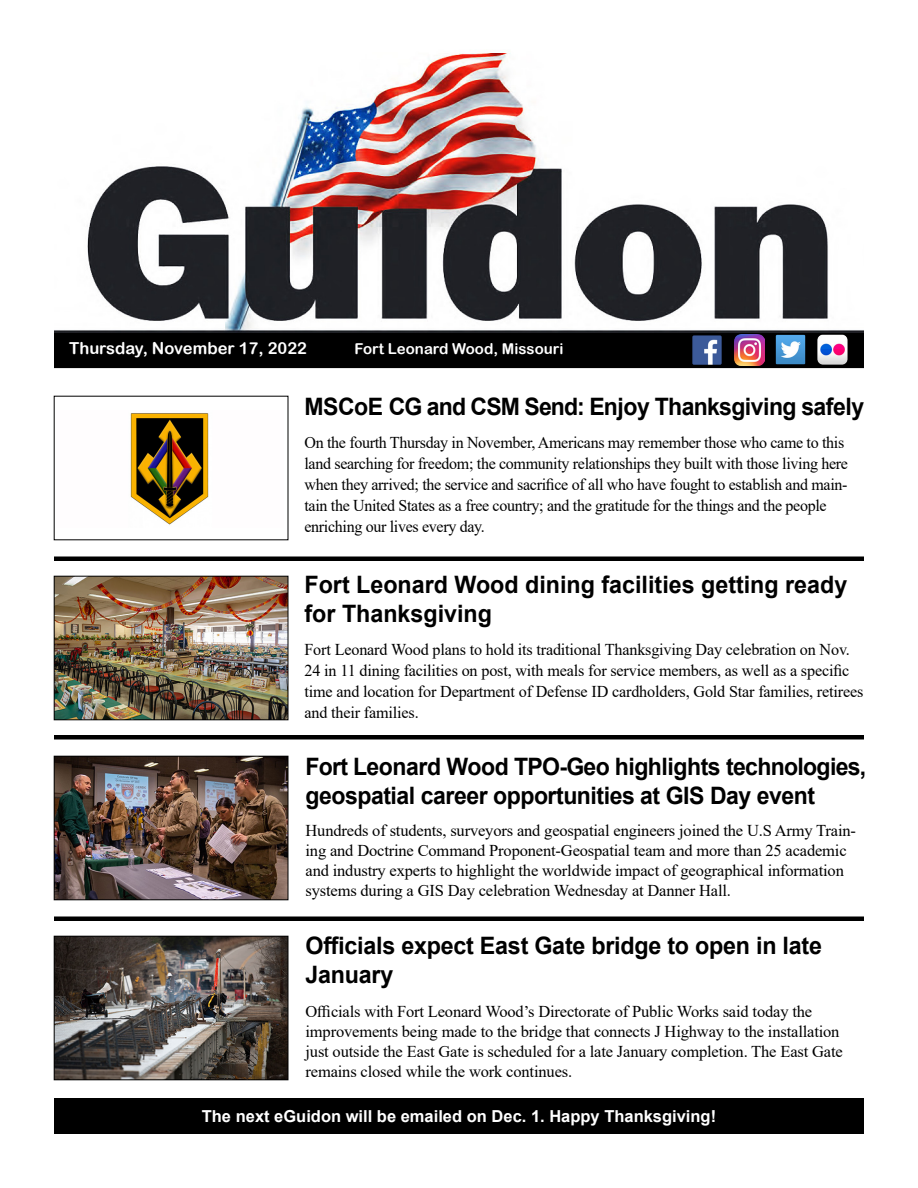
<style>
.page{position:relative;width:918px;height:1188px;background:#fff}
.page>*{position:absolute;margin:0;border:0;box-sizing:border-box;transform-origin:0 0}
.t1{font:700 24px/28.8px "Arial";letter-spacing:-.02em;color:#000;scale:.96 1}
.t2{font:700 24px/28.8px "Arial";color:#000}
.t3{font:700 24px/28.8px "Arial";letter-spacing:-.02em;color:#000}
.t4{font:16.5px/21px "Times New Roman";letter-spacing:-.01em;color:#000}
.t5{font:700 16.5px "Arial";color:#fff}
.t6{font:16.5px "Arial Rounded MT Bold";color:#fff}
.t7{font:15px "Arial Rounded MT Bold";color:#fff}
</style>
<div class="page">
<div style="left:55px;top:331px;width:808px;height:36px;background:#000"></div>
<div style="left:54px;top:330px;width:810px;height:38px;border:2px solid #000"></div>
<img style="left:691px;top:335px;width:32px;height:31px">
<img style="left:54px;top:53px;width:810px;height:280px">
<img style="left:774px;top:334px;width:33px;height:32px">
<img style="left:817px;top:334px;width:32px;height:32px">
<div style="left:55px;top:1099px;width:808px;height:34px;background:#000"></div>
<div style="left:54px;top:1098px;width:810px;height:36px;border:2px solid #000"></div>
<div style="left:54px;top:556px;width:810px;height:5px;border:2px solid #000"></div>
<div style="left:54px;top:735px;width:810px;height:5px;border:2px solid #000"></div>
<div style="left:54px;top:916px;width:810px;height:5px;border:2px solid #000"></div>
<img style="left:734px;top:335px;width:30px;height:30px">
<img style="left:130px;top:413px;width:79px;height:112px">
<img style="left:56px;top:758px;width:230px;height:140px">
<div style="left:54px;top:756px;width:234px;height:144px;border:1px solid #000"></div>
<img style="left:56px;top:938px;width:230px;height:140px">
<div style="left:54px;top:936px;width:234px;height:144px;border:1px solid #000"></div>
<img style="left:56px;top:578px;width:230px;height:140px">
<div style="left:54px;top:576px;width:234px;height:144px;border:1px solid #000"></div>
<p class="t6" style="left:69px;top:338px;width:239px">Thursday, November 17, 2022</p>
<p class="t7" style="left:355px;top:340px;width:210px">Fort Leonard Wood, Missouri</p>
<h1 class="t1" style="left:304px;top:392px;width:585px">MSCoE CG and CSM Send: Enjoy Thanksgiving safely</h1>
<p class="t4" style="left:304px;top:432px;width:545px">On the fourth Thursday in November, Americans may remember those who came to this land searching for freedom; the community relationships they built with those living here when they arrived; the service and sacrifice of all who have fought to establish and main&shy;tain the United States as a free country; and the gratitude for the things and the people enriching our lives every day.</p>
<h1 class="t2" style="left:304px;top:571px;width:544px">Fort Leonard Wood dining facilities getting ready for Thanksgiving</h1>
<p class="t4" style="left:304px;top:638px;width:560px">Fort Leonard Wood plans to hold its traditional Thanksgiving Day celebration on Nov.<br>24 in 11 dining facilities on post, with meals for service members, as well as a specific time and location for Department of Defense ID cardholders, Gold Star families, retirees and their families.</p>
<h1 class="t1" style="left:306px;top:752px;width:586px">Fort Leonard Wood TPO-Geo highlights technologies, geospatial career opportunities at GIS Day event</h1>
<p class="t4" style="left:306px;top:820px;width:552px;line-height:19.8px">Hundreds of students, surveyors and geospatial engineers joined the U.S Army Train&shy;ing and Doctrine Command Proponent-Geospatial team and more than 25 academic and industry experts to highlight the worldwide impact of geographical information systems during a GIS Day celebration Wednesday at Danner Hall.</p>
<h1 class="t3" style="left:306px;top:932px;width:518px">Officials expect East Gate bridge to open in late<br>January</h1>
<p class="t4" style="left:306px;top:1002px;width:539px;line-height:19.8px">Officials with Fort Leonard Wood’s Directorate of Public Works said today the improvements being made to the bridge that connects J Highway to the installation just outside the East Gate is scheduled for a late January completion. The East Gate remains closed while the work continues.</p>
<p class="t5" style="left:202px;top:1105px;width:516px">The next eGuidon will be emailed on Dec. 1. Happy Thanksgiving!</p>
</div>
